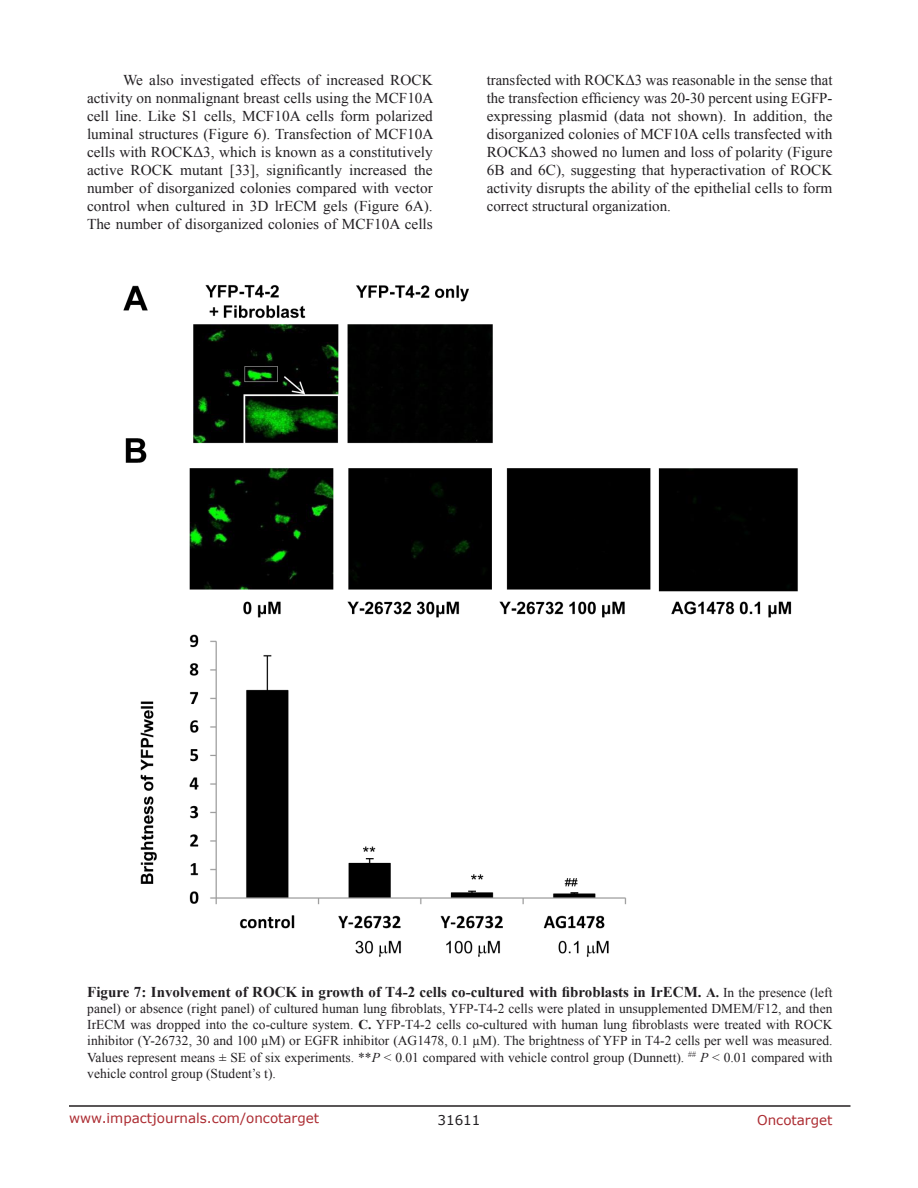
<style>
.page{position:relative;width:918px;height:1188px;background:#fff}
.page>*{position:absolute;margin:0;border:0;box-sizing:border-box;transform-origin:0 0}
.BodyText{font:15px/18px "Times New Roman";color:#221f22;text-align:justify}
.FigureText{font:700 15px "Times New Roman";color:#221f22}
.FigureText-2{font:13.5px/16.2px "Times New Roman";color:#221f22;text-align:justify}
.t1{font:13.5px "Verdana";color:#ac2b31}
.t2{font:13.5px "Verdana";color:#221f22}
.s1{font-size:13.5px}
.s2{font-weight:400;font-size:13.5px}
.s3{font-weight:700}
.s4{font-style:italic}
</style>
<div class="page">
<hr style="left:69px;top:1105px;width:781px;height:2px;background:#231f20">
<img style="left:123px;top:285px;width:675px;height:672px">
<p class="BodyText" style="left:87px;top:71px;width:348px;text-indent:36px">We also investigated effects of increased ROCK activity on nonmalignant breast cells using the MCF10A cell line. Like S1 cells, MCF10A cells form polarized luminal structures (Figure 6). Transfection of MCF10A cells with ROCKΔ3, which is known as a constitutively active ROCK mutant [33], significantly increased the number of disorganized colonies compared with vector control when cultured in 3D lrECM gels (Figure 6A).<br>The number of disorganized colonies of MCF10A cells</p>
<p class="BodyText" style="left:487px;top:71px;width:347px">transfected with ROCKΔ3 was reasonable in the sense that the transfection efficiency was 20-30 percent using EGFP&shy;expressing plasmid (data not shown). In addition, the disorganized colonies of MCF10A cells transfected with ROCKΔ3 showed no lumen and loss of polarity (Figure 6B and 6C), suggesting that hyperactivation of ROCK activity disrupts the ability of the epithelial cells to form correct structural organization.</p>
<p class="FigureText" style="left:87px;top:981px;width:747px">Figure 7: Involvement of ROCK in growth of T4-2 cells co-cultured with fibroblasts in IrECM. <span class="s1">A.</span> <span class="s2">In the presence (left</span></p>
<p class="FigureText-2" style="left:87px;top:1000px;width:747px">panel) or absence (right panel) of cultured human lung fibroblats, YFP-T4-2 cells were plated in unsupplemented DMEM/F12, and then IrECM was dropped into the co-culture system. <span class="s3">C.</span> YFP-T4-2 cells co-cultured with human lung fibroblasts were treated with ROCK inhibitor (Y-26732, 30 and 100 µM) or EGFR inhibitor (AG1478, 0.1 µM). The brightness of YFP in T4-2 cells per well was measured.<br>Values represent means ± SE of six experiments. **<span class="s4">P</span> &lt; 0.01 compared with vehicle control group (Dunnett). <sup>##</sup> <span class="s4">P</span> &lt; 0.01 compared with vehicle control group (Student’s t).</p>
<p class="t1" style="left:69px;top:1109px;width:252px">www.impactjournals.com/oncotarget</p>
<p class="t2" style="left:438px;top:1111px;width:44px">31611</p>
<p class="t1" style="left:757px;top:1111px;width:77px">Oncotarget</p>
</div>
